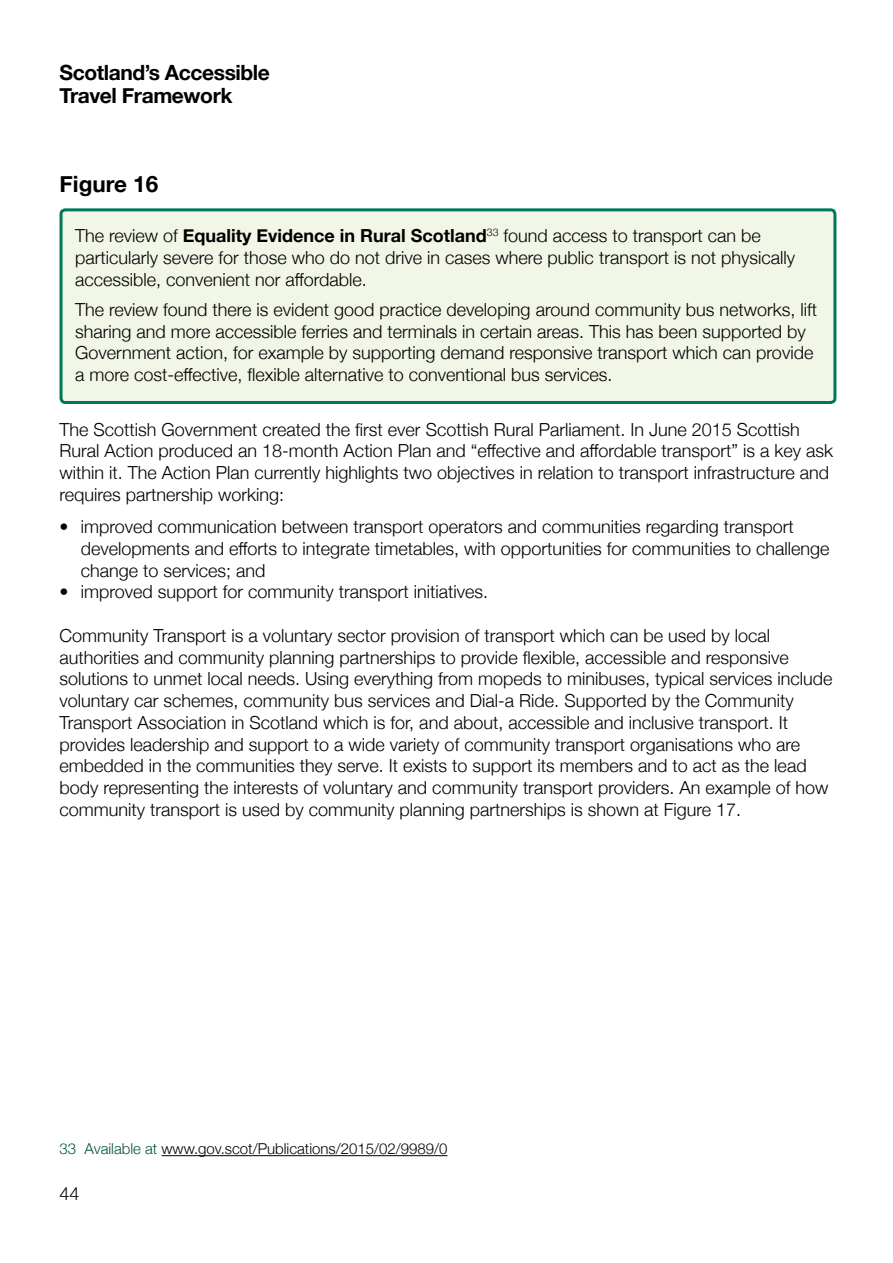
<style>
.page{position:relative;width:893px;height:1263px;background:#fff}
.page>*{position:absolute;margin:0;border:0;box-sizing:border-box;transform-origin:0 0}
.t1{font:700 22.5px "Helvetica Neue";color:#000}
.t2{font:700 21px/22.5px "Helvetica Neue";letter-spacing:-.02em;color:#000}
.t3{font:300 18px/21.8px "Helvetica Neue";color:#000}
.t4{font:300 15px "Helvetica Neue";color:#000}
.s1{font-weight:700}
.s2{color:#00553d}
</style>
<div class="page">
<hr style="left:162px;top:1155px;width:285px;height:1px;background:#000">
<div style="left:61px;top:210px;width:774px;height:192px;background:#f1f6e7;border-radius:4px"></div>
<div style="left:60px;top:208px;width:776px;height:196px;border:3px solid #007757;border-radius:4px"></div>
<p class="t2" style="left:60px;top:62px;width:212px">Scotland’s Accessible<br>Travel Framework</p>
<p class="t1" style="left:60px;top:166px;width:100px">Figure 16</p>
<p class="t3" style="left:75px;top:224px;width:721px">The review of <span class="s1">Equality Evidence in Rural Scotland</span><sup>33</sup> found access to transport can be particularly severe for those who do not drive in cases where public transport is not physically accessible, convenient nor affordable.</p>
<p class="t3" style="left:75px;top:297px;width:743px">The review found there is evident good practice developing around community bus networks, lift sharing and more accessible ferries and terminals in certain areas. This has been supported by Government action, for example by supporting demand responsive transport which can provide a more cost-effective, flexible alternative to conventional bus services.</p>
<p class="t3" style="left:60px;top:417px;width:775px">The Scottish Government created the first ever Scottish Rural Parliament. In June 2015 Scottish Rural Action produced an 18-month Action Plan and “effective and affordable transport” is a key ask within it. The Action Plan currently highlights two objectives in relation to transport infrastructure and requires partnership working:</p>
<p class="t3" style="left:81px;top:514px;width:750px;text-indent:-21px">• improved communication between transport operators and communities regarding transport developments and efforts to integrate timetables, with opportunities for communities to challenge change to services; and</p>
<p class="t3" style="left:60px;top:580px;width:430px">• improved support for community transport initiatives.</p>
<p class="t3" style="left:60px;top:623px;width:774px">Community Transport is a voluntary sector provision of transport which can be used by local authorities and community planning partnerships to provide flexible, accessible and responsive solutions to unmet local needs. Using everything from mopeds to minibuses, typical services include voluntary car schemes, community bus services and Dial-a Ride. Supported by the Community Transport Association in Scotland which is for, and about, accessible and inclusive transport. It provides leadership and support to a wide variety of community transport organisations who are embedded in the communities they serve. It exists to support its members and to act as the lead body representing the interests of voluntary and community transport providers. An example of how community transport is used by community planning partnerships is shown at Figure 17.</p>
<p class="t4" style="left:60px;top:1137px;width:389px"><span class="s2">33 Available at</span> www.gov.scot/Publications/2015/02/9989/0</p>
<p class="t3" style="left:60px;top:1182px;width:22px">44</p>
</div>
